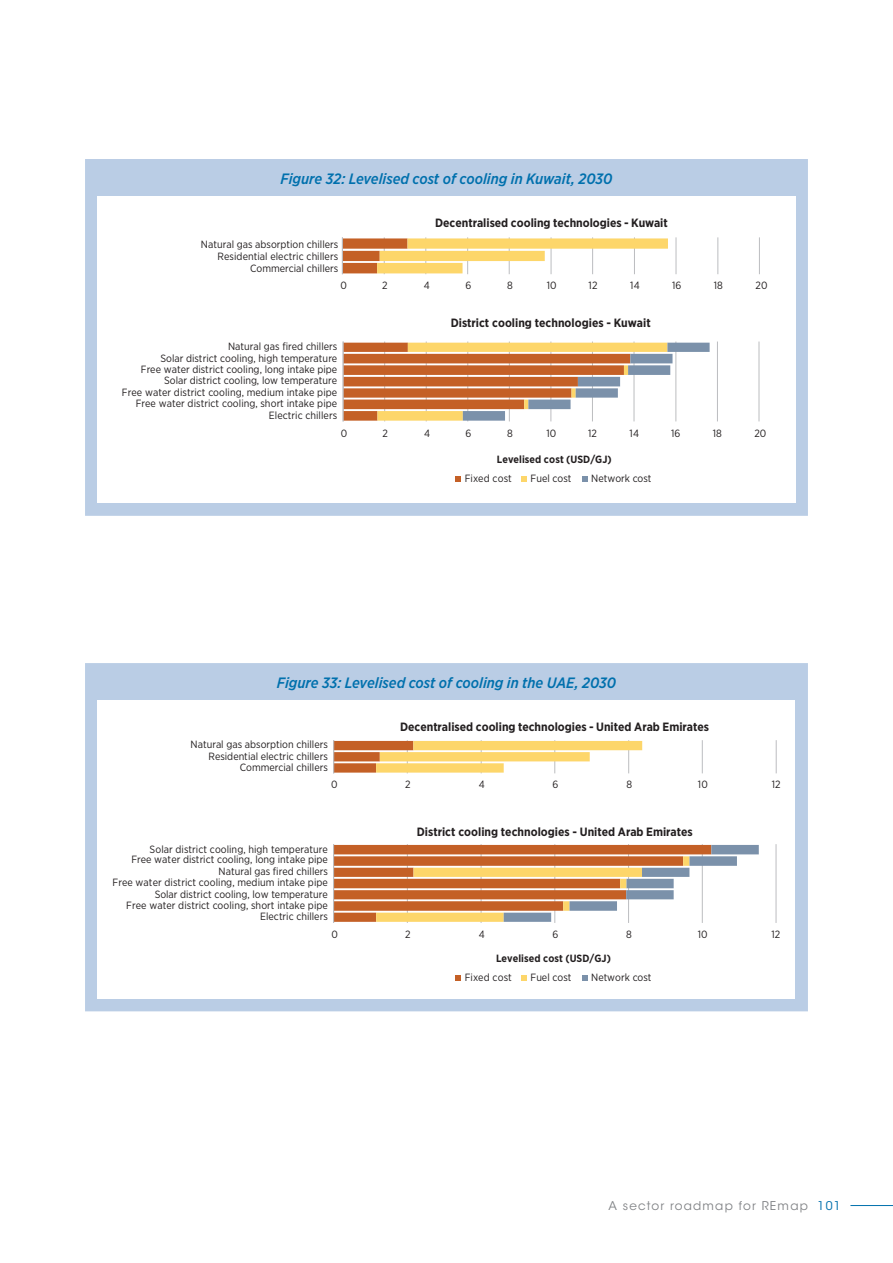
<style>
.page{position:relative;width:893px;height:1263px;background:#fff}
.page>*{position:absolute;margin:0;border:0;box-sizing:border-box;transform-origin:0 0}
.Figure{font:italic 500 15px "Gotham Narrow";color:#0070ad}
.t1{font:700 12px "Gotham Narrow";color:#231f20}
.t2{font:12px "ITC Avant Garde Std";letter-spacing:.1em;color:#808285}
.t3{font:10.5px "Gotham Narrow";color:#231f20}
.t4{font:700 10.5px "Gotham Narrow";letter-spacing:.005em;color:#231f20}
.s1{color:#0070ad}
</style>
<div class="page">
<hr style="left:850px;top:1205px;width:43px;height:1px;background:#0070ad">
<div style="left:85px;top:159px;width:723px;height:357px;background:#bacde5"></div>
<div style="left:98px;top:197px;width:697px;height:306px;background:#fff"></div>
<svg style="left:455px;top:476px;width:6px;height:5px"></svg>
<svg style="left:522px;top:476px;width:5px;height:5px"></svg>
<svg style="left:582px;top:476px;width:5px;height:5px"></svg>
<hr style="left:384px;top:341px;width:1px;height:80px;background:#bcbdc0">
<hr style="left:426px;top:341px;width:1px;height:80px;background:#bcbdc0">
<hr style="left:467px;top:341px;width:1px;height:80px;background:#bcbdc0">
<hr style="left:509px;top:341px;width:1px;height:80px;background:#bcbdc0">
<hr style="left:550px;top:341px;width:1px;height:80px;background:#bcbdc0">
<hr style="left:592px;top:341px;width:1px;height:80px;background:#bcbdc0">
<hr style="left:633px;top:341px;width:1px;height:80px;background:#bcbdc0">
<hr style="left:675px;top:341px;width:1px;height:80px;background:#bcbdc0">
<hr style="left:717px;top:341px;width:1px;height:80px;background:#bcbdc0">
<hr style="left:758px;top:341px;width:1px;height:80px;background:#bcbdc0">
<svg style="left:344px;top:343px;width:366px;height:78px"></svg>
<hr style="left:343px;top:341px;width:1px;height:80px;background:#bcbdc0">
<hr style="left:384px;top:237px;width:1px;height:37px;background:#bcbdc0">
<hr style="left:425px;top:237px;width:1px;height:37px;background:#bcbdc0">
<hr style="left:467px;top:237px;width:1px;height:37px;background:#bcbdc0">
<hr style="left:509px;top:237px;width:1px;height:37px;background:#bcbdc0">
<hr style="left:551px;top:237px;width:1px;height:37px;background:#bcbdc0">
<hr style="left:592px;top:237px;width:1px;height:37px;background:#bcbdc0">
<hr style="left:634px;top:237px;width:1px;height:37px;background:#bcbdc0">
<hr style="left:676px;top:237px;width:1px;height:37px;background:#bcbdc0">
<hr style="left:717px;top:237px;width:1px;height:37px;background:#bcbdc0">
<hr style="left:759px;top:237px;width:1px;height:37px;background:#bcbdc0">
<svg style="left:343px;top:238px;width:325px;height:35px"></svg>
<hr style="left:342px;top:237px;width:1px;height:37px;background:#bcbdc0">
<div style="left:85px;top:663px;width:723px;height:348px;background:#bacde5"></div>
<div style="left:98px;top:701px;width:697px;height:297px;background:#fff"></div>
<svg style="left:455px;top:975px;width:6px;height:5px"></svg>
<svg style="left:521px;top:975px;width:6px;height:5px"></svg>
<svg style="left:582px;top:975px;width:5px;height:5px"></svg>
<hr style="left:407px;top:844px;width:1px;height:79px;background:#bcbdc0">
<hr style="left:481px;top:844px;width:1px;height:79px;background:#bcbdc0">
<hr style="left:554px;top:844px;width:1px;height:79px;background:#bcbdc0">
<hr style="left:628px;top:844px;width:1px;height:79px;background:#bcbdc0">
<hr style="left:702px;top:844px;width:1px;height:79px;background:#bcbdc0">
<hr style="left:776px;top:844px;width:1px;height:79px;background:#bcbdc0">
<svg style="left:334px;top:845px;width:425px;height:77px"></svg>
<hr style="left:333px;top:844px;width:1px;height:79px;background:#bcbdc0">
<hr style="left:407px;top:740px;width:1px;height:33px;background:#bcbdc0">
<hr style="left:481px;top:740px;width:1px;height:33px;background:#bcbdc0">
<hr style="left:554px;top:740px;width:1px;height:33px;background:#bcbdc0">
<hr style="left:628px;top:740px;width:1px;height:33px;background:#bcbdc0">
<hr style="left:702px;top:740px;width:1px;height:33px;background:#bcbdc0">
<hr style="left:776px;top:740px;width:1px;height:33px;background:#bcbdc0">
<svg style="left:334px;top:741px;width:308px;height:32px"></svg>
<hr style="left:333px;top:740px;width:1px;height:33px;background:#bcbdc0">
<p class="Figure" style="left:280px;top:169px;width:334px">Figure 32: Levelised cost of cooling in Kuwait, 2030</p>
<p class="t3" style="left:201px;top:237px;width:139px">Natural gas absorption chillers</p>
<p class="t3" style="left:218px;top:250px;width:122px">Residential electric chillers</p>
<p class="t3" style="left:250px;top:262px;width:90px">Commercial chillers</p>
<p class="t1" style="left:435px;top:215px;width:234px">Decentralised cooling technologies - Kuwait</p>
<p class="t3" style="left:340px;top:279px;width:8px">0</p>
<p class="t3" style="left:382px;top:279px;width:7px">2</p>
<p class="t3" style="left:424px;top:279px;width:8px">4</p>
<p class="t3" style="left:466px;top:279px;width:7px">6</p>
<p class="t3" style="left:507px;top:279px;width:7px">8</p>
<p class="t3" style="left:547px;top:279px;width:11px">10</p>
<p class="t3" style="left:589px;top:279px;width:10px">12</p>
<p class="t3" style="left:630px;top:279px;width:11px">14</p>
<p class="t3" style="left:672px;top:279px;width:11px">16</p>
<p class="t3" style="left:714px;top:279px;width:11px">18</p>
<p class="t3" style="left:755px;top:279px;width:14px">20</p>
<p class="t3" style="left:228px;top:340px;width:111px">Natural gas fired chillers</p>
<p class="t3" style="left:161px;top:351px;width:178px">Solar district cooling, high temperature</p>
<p class="t3" style="left:141px;top:363px;width:198px">Free water district cooling, long intake pipe</p>
<p class="t3" style="left:164px;top:374px;width:175px">Solar district cooling, low temperature</p>
<p class="t3" style="left:122px;top:386px;width:217px">Free water district cooling, medium intake pipe</p>
<p class="t3" style="left:136px;top:397px;width:203px">Free water district cooling, short intake pipe</p>
<p class="t3" style="left:269px;top:408px;width:70px">Electric chillers</p>
<p class="t1" style="left:451px;top:316px;width:202px">District cooling technologies - Kuwait</p>
<p class="t3" style="left:341px;top:426px;width:8px">0</p>
<p class="t3" style="left:382px;top:426px;width:7px">2</p>
<p class="t3" style="left:424px;top:426px;width:8px">4</p>
<p class="t3" style="left:466px;top:426px;width:7px">6</p>
<p class="t3" style="left:507px;top:426px;width:7px">8</p>
<p class="t3" style="left:546px;top:426px;width:11px">10</p>
<p class="t3" style="left:588px;top:426px;width:10px">12</p>
<p class="t3" style="left:630px;top:426px;width:11px">14</p>
<p class="t3" style="left:671px;top:426px;width:11px">16</p>
<p class="t3" style="left:713px;top:426px;width:11px">18</p>
<p class="t3" style="left:754px;top:426px;width:14px">20</p>
<p class="t4" style="left:497px;top:452px;width:116px">Levelised cost (USD/GJ)</p>
<p class="t3" style="left:465px;top:471px;width:49px">Fixed cost</p>
<p class="t3" style="left:531px;top:471px;width:42px">Fuel cost</p>
<p class="t3" style="left:591px;top:471px;width:62px">Network cost</p>
<p class="Figure" style="left:277px;top:673px;width:341px">Figure 33: Levelised cost of cooling in the UAE, 2030</p>
<p class="t3" style="left:191px;top:738px;width:139px">Natural gas absorption chillers</p>
<p class="t3" style="left:208px;top:749px;width:121px">Residential electric chillers</p>
<p class="t3" style="left:240px;top:760px;width:90px">Commercial chillers</p>
<p class="t1" style="left:400px;top:719px;width:310px">Decentralised cooling technologies - United Arab Emirates</p>
<p class="t3" style="left:331px;top:778px;width:8px">0</p>
<p class="t3" style="left:405px;top:778px;width:7px">2</p>
<p class="t3" style="left:479px;top:778px;width:8px">4</p>
<p class="t3" style="left:553px;top:778px;width:7px">6</p>
<p class="t3" style="left:626px;top:778px;width:7px">8</p>
<p class="t3" style="left:698px;top:778px;width:11px">10</p>
<p class="t3" style="left:772px;top:778px;width:10px">12</p>
<p class="t3" style="left:150px;top:842px;width:180px">Solar district cooling, high temperature</p>
<p class="t3" style="left:131px;top:853px;width:198px">Free water district cooling, long intake pipe</p>
<p class="t3" style="left:219px;top:865px;width:111px">Natural gas fired chillers</p>
<p class="t3" style="left:113px;top:876px;width:217px">Free water district cooling, medium intake pipe</p>
<p class="t3" style="left:155px;top:887px;width:175px">Solar district cooling, low temperature</p>
<p class="t3" style="left:126px;top:898px;width:203px">Free water district cooling, short intake pipe</p>
<p class="t3" style="left:260px;top:910px;width:69px">Electric chillers</p>
<p class="t1" style="left:417px;top:824px;width:277px">District cooling technologies - United Arab Emirates</p>
<p class="t3" style="left:331px;top:927px;width:8px">0</p>
<p class="t3" style="left:405px;top:927px;width:7px">2</p>
<p class="t3" style="left:479px;top:927px;width:8px">4</p>
<p class="t3" style="left:553px;top:927px;width:7px">6</p>
<p class="t3" style="left:626px;top:927px;width:7px">8</p>
<p class="t3" style="left:698px;top:927px;width:11px">10</p>
<p class="t3" style="left:771px;top:927px;width:10px">12</p>
<p class="t4" style="left:496px;top:951px;width:116px">Levelised cost (USD/GJ)</p>
<p class="t3" style="left:465px;top:970px;width:49px">Fixed cost</p>
<p class="t3" style="left:531px;top:970px;width:42px">Fuel cost</p>
<p class="t3" style="left:591px;top:970px;width:62px">Network cost</p>
<p class="t2" style="left:608px;top:1198px;width:234px">A sector roadmap for REmap <span class="s1">101</span></p>
</div>
